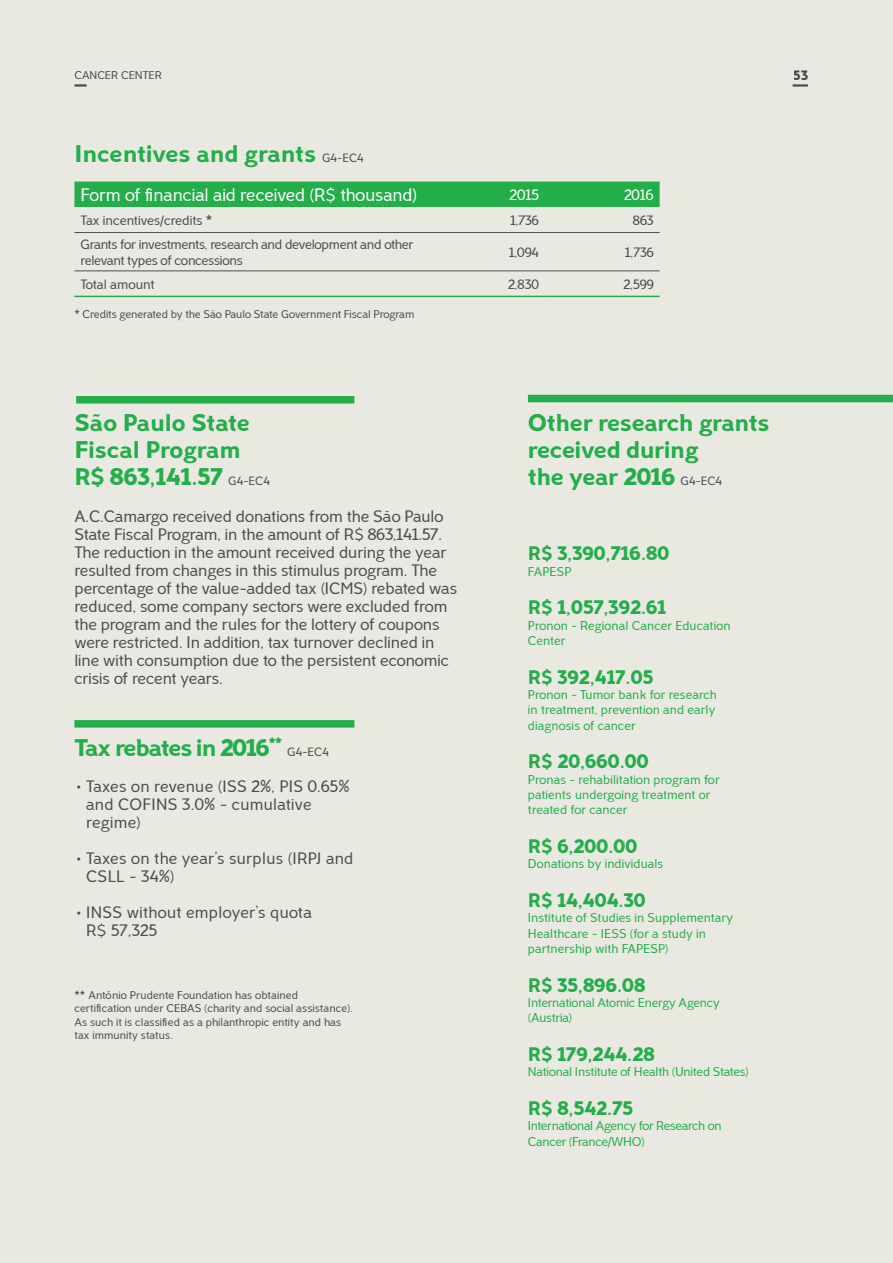
<style>
.page{position:relative;width:893px;height:1263px;background:#e9e9e2}
.page>*{position:absolute;margin:0;border:0;box-sizing:border-box;transform-origin:0 0}
.t1{font:24px/27px "Carmen Forte";letter-spacing:-.01em;color:#23ae49}
.t2{font:24px "Carmen Forte";letter-spacing:-.04em;color:#23ae49}
.t3{font:19.5px "Carmen Forte";letter-spacing:.01em;color:#23ae49}
.t4{font:18px "Carmen";color:#fff}
.t5{font:16.5px/18px "Carmen";color:#4d4d4f}
.t6{font:16.5px/18px "Carmen";letter-spacing:.02em;color:#4d4d4f}
.t7{font:15px "Carmen";color:#fff}
.t8{font:13.5px/16.2px "Carmen";letter-spacing:-.02em;color:#4d4d4f}
.t9{font:13.5px "Carmen";color:#4d4d4f}
.t10{font:13.5px "Carmen Forte";color:#4d4d4f}
.t11{font:12.75px/15.3px "Carmen";letter-spacing:.01em;color:#23ae49}
.t12{font:12.75px/15.3px "Carmen";letter-spacing:-.01em;color:#23ae49}
.t13{font:12.75px/15.3px "Carmen";letter-spacing:-.02em;color:#23ae49}
.t14{font:12px "Carmen";color:#4d4d4f}
.t15{font:11.25px/13.5px "Carmen";letter-spacing:.01em;color:#4d4d4f}
.s1{font-family:"Carmen";font-size:12px;color:#4d4d4f}
</style>
<div class="page">
<div style="left:74px;top:182px;width:586px;height:25px;background:#23ae49"></div>
<hr style="left:74px;top:296px;width:356px;height:1px;background:#23ae49">
<hr style="left:430px;top:296px;width:115px;height:1px;background:#23ae49">
<hr style="left:545px;top:296px;width:115px;height:1px;background:#23ae49">
<hr style="left:74px;top:232px;width:356px;height:1px;background:#4d4d4f">
<hr style="left:430px;top:232px;width:115px;height:1px;background:#4d4d4f">
<hr style="left:545px;top:232px;width:115px;height:1px;background:#4d4d4f">
<hr style="left:74px;top:271px;width:356px;height:1px;background:#4d4d4f">
<hr style="left:430px;top:271px;width:115px;height:1px;background:#4d4d4f">
<hr style="left:545px;top:271px;width:115px;height:1px;background:#4d4d4f">
<div style="left:76px;top:396px;width:278px;height:8px;background:#23ae49"></div>
<div style="left:528px;top:395px;width:365px;height:7px;background:#23ae49"></div>
<div style="left:74px;top:720px;width:280px;height:8px;background:#23ae49"></div>
<svg style="left:74px;top:84px;width:13px;height:3px"></svg>
<hr style="left:793px;top:84px;width:15px;height:3px;background:#4d4d4f">
<p class="t15" style="left:74px;top:69px;width:16px">Cancer</p>
<p class="t15" style="left:121px;top:69px;width:16px">Center</p>
<p class="t10" style="left:794px;top:67px;width:16px">53</p>
<h1 class="t1" style="left:74px;top:140px;width:291px">Incentives and grants <span class="s1">G4-EC4</span></h1>
<p class="t4" style="left:80px;top:185px;width:338px">Form of financial aid received (R$ thousand)</p>
<p class="t7" style="left:510px;top:186px;width:31px">2015</p>
<p class="t7" style="left:624px;top:186px;width:31px">2016</p>
<p class="t9" style="left:80px;top:212px;width:134px">Tax incentives/credits *</p>
<p class="t8" style="left:510px;top:212px;width:30px">1,736</p>
<p class="t8" style="left:633px;top:212px;width:22px">863</p>
<p class="t8" style="left:80px;top:236px;width:335px">Grants for investments, research and development and other relevant types of concessions</p>
<p class="t8" style="left:509px;top:244px;width:31px">1,094</p>
<p class="t8" style="left:625px;top:244px;width:30px">1,736</p>
<p class="t9" style="left:80px;top:276px;width:76px">Total amount</p>
<p class="t8" style="left:508px;top:276px;width:32px">2,830</p>
<p class="t8" style="left:623px;top:276px;width:32px">2,599</p>
<p class="t15" style="left:74px;top:308px;width:341px">* Credits generated by the São Paulo State Government Fiscal Program</p>
<h1 class="t1" style="left:74px;top:409px;width:197px">São Paulo State<br>Fiscal Program<br>R$ 863,141.57 <span class="s1">G4-EC4</span></h1>
<p class="t5" style="left:74px;top:508px;width:384px">A.C.Camargo received donations from the São Paulo State Fiscal Program, in the amount of R$ 863,141.57.<br>The reduction in the amount received during the year resulted from changes in this stimulus program. The percentage of the value-added tax (ICMS) rebated was reduced, some company sectors were excluded from the program and the rules for the lottery of coupons were restricted. In addition, tax turnover declined in line with consumption due to the persistent economic crisis of recent years.</p>
<h1 class="t2" style="left:74px;top:733px;width:209px">Tax rebates in 2016<sup>**</sup></h1>
<p class="t14" style="left:287px;top:745px;width:43px">G4-EC4</p>
<p class="t6" style="left:86px;top:778px;width:265px;text-indent:-10px">• Taxes on revenue (ISS 2%, PIS 0.65% and COFINS 3.0% - cumulative regime)</p>
<p class="t6" style="left:86px;top:850px;width:269px;text-indent:-10px">• Taxes on the year’s surplus (IRPJ and<br>CSLL - 34%)</p>
<p class="t6" style="left:86px;top:904px;width:227px;text-indent:-10px">• INSS without employer’s quota<br>R$ 57,325</p>
<p class="t15" style="left:74px;top:988px;width:280px">** Antônio Prudente Foundation has obtained certification under CEBAS (charity and social assistance).<br>As such it is classified as a philanthropic entity and has tax immunity status.</p>
<h1 class="t1" style="left:528px;top:409px;width:243px">Other research grants received during<br>the year 2016 <span class="s1">G4-EC4</span></h1>
<p class="t3" style="left:528px;top:541px;width:143px">R$ 3,390,716.80</p>
<p class="t11" style="left:528px;top:564px;width:45px">FAPESP</p>
<p class="t3" style="left:528px;top:595px;width:140px">R$ 1,057,392.61</p>
<p class="t11" style="left:528px;top:618px;width:204px">Pronon - Regional Cancer Education<br>Center</p>
<p class="t3" style="left:528px;top:665px;width:127px">R$ 392,417.05</p>
<p class="t11" style="left:528px;top:687px;width:190px;text-align:justify">Pronon - Tumor bank for research in treatment, prevention and early diagnosis of cancer</p>
<p class="t3" style="left:528px;top:749px;width:122px">R$ 20,660.00</p>
<p class="t11" style="left:528px;top:772px;width:193px">Pronas - rehabilitation program for patients undergoing treatment or treated for cancer</p>
<p class="t3" style="left:528px;top:834px;width:111px">R$ 6,200.00</p>
<p class="t11" style="left:528px;top:856px;width:137px">Donations by individuals</p>
<p class="t3" style="left:528px;top:888px;width:119px">R$ 14,404.30</p>
<p class="t11" style="left:528px;top:910px;width:207px">Institute of Studies in Supplementary<br>Healthcare - IESS (for a study in partnership with FAPESP)</p>
<p class="t3" style="left:528px;top:973px;width:119px">R$ 35,896.08</p>
<p class="t12" style="left:528px;top:995px;width:193px">International Atomic Energy Agency (Austria)</p>
<p class="t3" style="left:528px;top:1042px;width:128px">R$ 179,244.28</p>
<p class="t12" style="left:528px;top:1064px;width:222px">National Institute of Health (United States)</p>
<p class="t3" style="left:528px;top:1096px;width:107px">R$ 8,542.75</p>
<p class="t13" style="left:528px;top:1118px;width:195px">International Agency for Research on<br>Cancer (France/WHO)</p>
</div>
